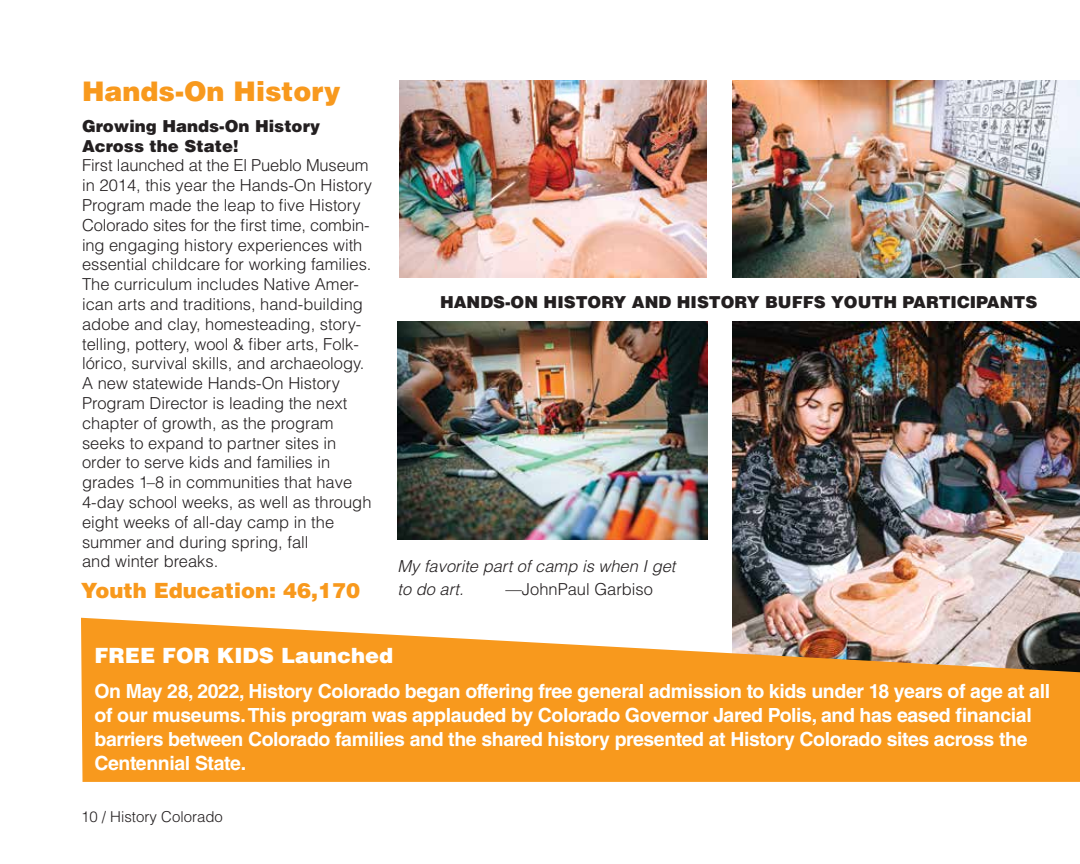
<style>
.page{position:relative;width:1080px;height:864px;background:#fff}
.page>*{position:absolute;margin:0;border:0;box-sizing:border-box;transform-origin:0 0}
.t1{font:900 27px "Helvetica LT Std";color:#f8991d}
.t2{font:900 21px "Helvetica LT Std";color:#f8991d}
.t3{font:900 21px "Helvetica LT Std";color:#fff}
.t4{font:700 19.5px/24px "Helvetica LT Std";letter-spacing:-.02em;color:#fff}
.t5{font:300 16.5px/19.8px "Helvetica LT Std";color:#231f20}
.t6{font:900 16.5px/19.8px "Helvetica LT Std";color:#231f20}
.t7{font:italic 300 16.5px/22.5px "Helvetica LT Std";color:#231f20}
.t8{font:300 15px "Helvetica LT Std";color:#231f20}
</style>
<div class="page">
<img style="left:732px;top:322px;width:348px;height:296px">
<img style="left:400px;top:81px;width:307px;height:196px">
<svg style="left:81px;top:618px;width:999px;height:164px;background:#f1a037"></svg>
<img style="left:732px;top:81px;width:348px;height:197px">
<img style="left:397px;top:322px;width:310px;height:218px">
<h1 class="t1" style="left:82px;top:74px;width:260px">Hands-On History</h1>
<p class="t6" style="left:82px;top:116px;width:240px">Growing Hands-On History<br>Across the State!</p>
<p class="t5" style="left:82px;top:155px;width:292px">First launched at the El Pueblo Museum in 2014, this year the Hands-On History Program made the leap to five History Colorado sites for the first time, combin&shy;ing engaging history experiences with essential childcare for working families.<br>The curriculum includes Native Amer&shy;ican arts and traditions, hand-building adobe and clay, homesteading, story&shy;telling, pottery, wool &amp; fiber arts, Folk&shy;lórico, survival skills, and archaeology.<br>A new statewide Hands-On History Program Director is leading the next chapter of growth, as the program seeks to expand to partner sites in order to serve kids and families in grades 1–8 in communities that have 4-day school weeks, as well as through eight weeks of all-day camp in the summer and during spring, fall<br>and winter breaks.</p>
<p class="t2" style="left:81px;top:577px;width:281px">Youth Education: 46,170</p>
<p class="t6" style="left:440px;top:292px;width:599px">HANDS-ON HISTORY AND HISTORY BUFFS YOUTH PARTICIPANTS</p>
<p class="t7" style="left:397px;top:555px;width:280px">My favorite part of camp is when I get to do art.</p>
<p class="t5" style="left:505px;top:579px;width:149px">—JohnPaul Garbiso</p>
<p class="t3" style="left:94px;top:642px;width:300px">FREE FOR KIDS Launched</p>
<p class="t4" style="left:94px;top:678px;width:957px">On May 28, 2022, History Colorado began offering free general admission to kids under 18 years of age at all of our museums. This program was applauded by Colorado Governor Jared Polis, and has eased financial barriers between Colorado families and the shared history presented at History Colorado sites across the Centennial State.</p>
<p class="t8" style="left:81px;top:807px;width:143px">10 / History Colorado</p>
</div>
